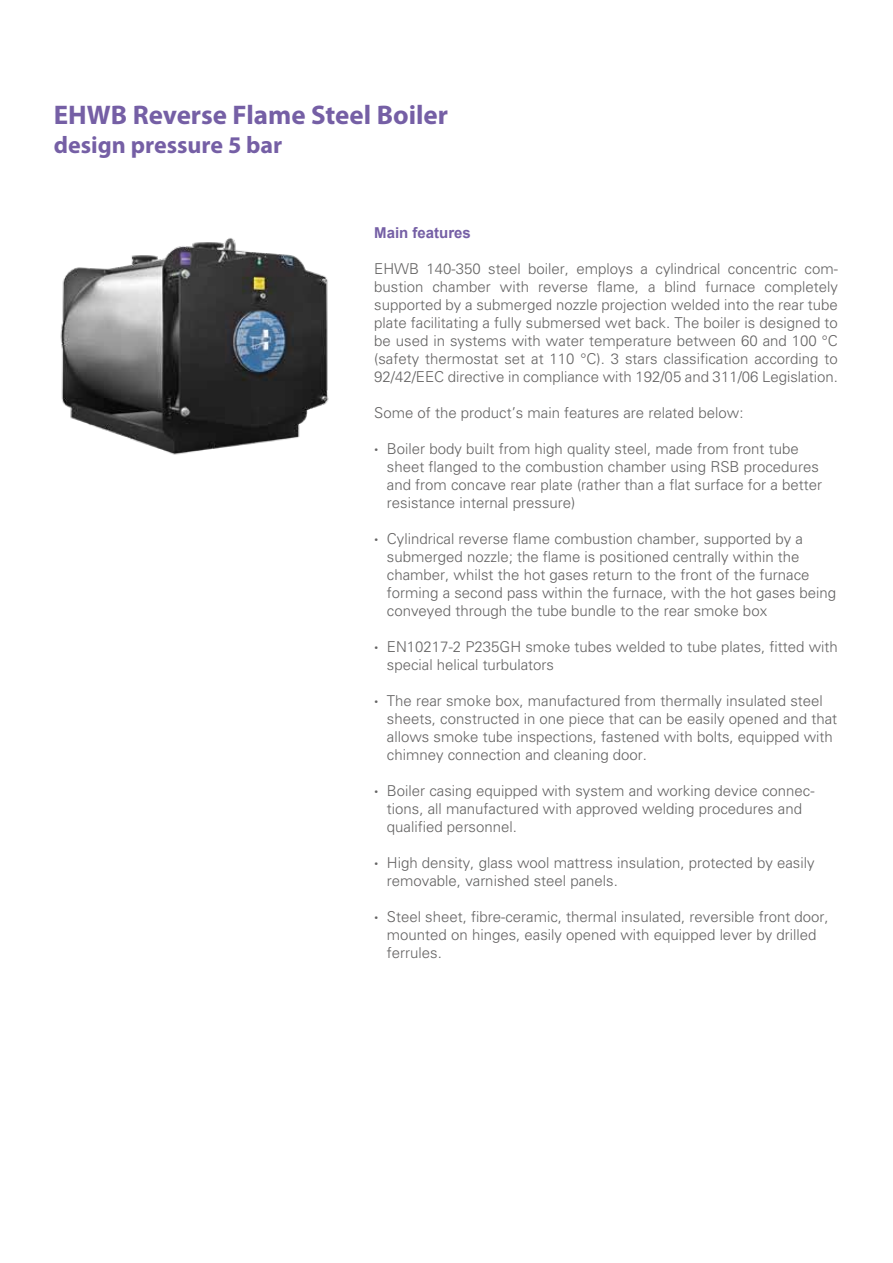
<style>
.page{position:relative;width:893px;height:1263px;background:#fff}
.page>*{position:absolute;margin:0;border:0;box-sizing:border-box;transform-origin:0 0}
.t1{font:700 27px "Myriad Pro";color:#755fa5}
.t2{font:700 24px "Myriad Pro";color:#755fa5}
.t3{font:300 15px/18px "Univers LT Std";color:#646363}
.t4{font:700 15px "Arial";color:#755fa5}
.s1{font-family:"Helvetica";font-weight:400;font-size:12px}
</style>
<div class="page">
<img style="left:60px;top:238px;width:269px;height:217px">
<h1 class="t1" style="left:54px;top:97px;width:396px">EHWB Reverse Flame Steel Boiler</h1>
<h2 class="t2" style="left:54px;top:129px;width:230px">design pressure 5 bar</h2>
<p class="t4" style="left:374px;top:222px;width:98px">Main features</p>
<p class="t3" style="left:374px;top:259px;width:465px;text-align:justify">EHWB 140-350 steel boiler, employs a cylindrical concentric com&shy;bustion chamber with reverse flame, a blind furnace completely supported by a submerged nozzle projection welded into the rear tube plate facilitating a fully submersed wet back. The boiler is designed to be used in systems with water temperature between 60 and 100 °C (safety thermostat set at 110 °C). 3 stars classification according to 92/42/EEC directive in compliance with 192/05 and 311/06 Legislation.</p>
<p class="t3" style="left:374px;top:403px;width:371px">Some of the product’s main features are related below:</p>
<p class="t3" style="left:387px;top:439px;width:437px;text-indent:-13px"><span class="s1">•</span> Boiler body built from high quality steel, made from front tube sheet flanged to the combustion chamber using RSB procedures and from concave rear plate (rather than a flat surface for a better resistance internal pressure)</p>
<p class="t3" style="left:387px;top:529px;width:451px;text-indent:-13px"><span class="s1">•</span> Cylindrical reverse flame combustion chamber, supported by a submerged nozzle; the flame is positioned centrally within the chamber, whilst the hot gases return to the front of the furnace forming a second pass within the furnace, with the hot gases being conveyed through the tube bundle to the rear smoke box</p>
<p class="t3" style="left:387px;top:637px;width:452px;text-indent:-13px"><span class="s1">•</span> EN10217-2 P235GH smoke tubes welded to tube plates, fitted with special helical turbulators</p>
<p class="t3" style="left:387px;top:691px;width:452px;text-indent:-13px"><span class="s1">•</span> The rear smoke box, manufactured from thermally insulated steel sheets, constructed in one piece that can be easily opened and that allows smoke tube inspections, fastened with bolts, equipped with chimney connection and cleaning door.</p>
<p class="t3" style="left:387px;top:781px;width:429px;text-indent:-13px"><span class="s1">•</span> Boiler casing equipped with system and working device connec&shy;tions, all manufactured with approved welding procedures and qualified personnel.</p>
<p class="t3" style="left:387px;top:853px;width:429px;text-indent:-13px"><span class="s1">•</span> High density, glass wool mattress insulation, protected by easily removable, varnished steel panels.</p>
<p class="t3" style="left:387px;top:907px;width:443px;text-indent:-13px"><span class="s1">•</span> Steel sheet, fibre-ceramic, thermal insulated, reversible front door, mounted on hinges, easily opened with equipped lever by drilled ferrules.</p>
</div>
